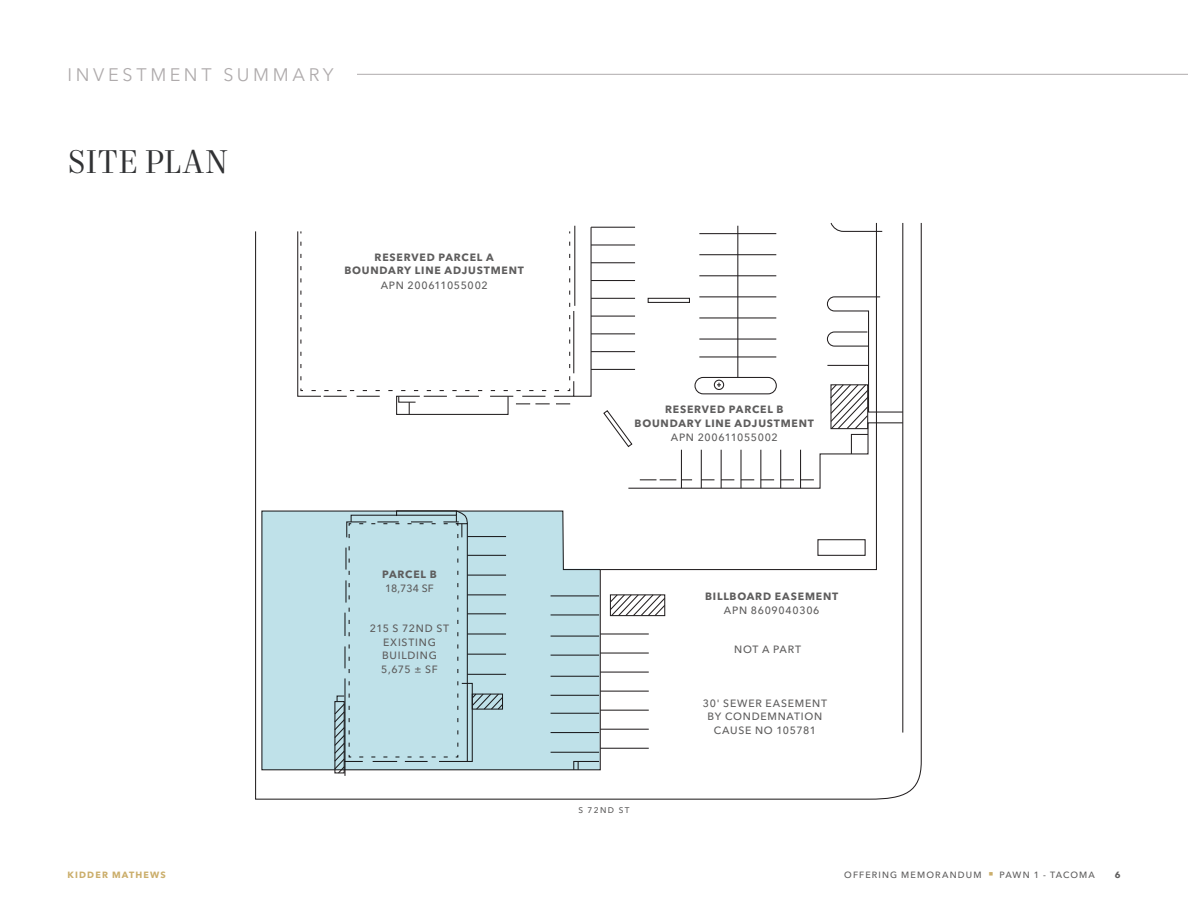
<style>
.page{position:relative;width:1188px;height:918px;background:#fff}
.page>*{position:absolute;margin:0;border:0;box-sizing:border-box;transform-origin:0 0}
.Headline_-_Level_2_-_Charcoal_2023{font:33px "Mort Modern 08";color:#313234}
.Section_Identifier_-_Sterling_2023{font:18px "Avenir Next LT Pro";letter-spacing:.2em;color:#afabac}
.Other_Callout_Text_-_Ash_2023{font:500 10.5px/13.5px "Avenir Next LT Pro";letter-spacing:.07em;color:#5e5d5d;text-align:center}
.Map_Highlight_-_Bold_-_Ash_2023{font:700 10.5px/13.5px "Avenir Next LT Pro";letter-spacing:.075em;color:#5e5d5d;text-align:center}
.Map_Highlight_-_Bold_-_Ash_2023-2{font:500 10.5px/13.5px "Avenir Next LT Pro";letter-spacing:.01em;color:#5e5d5d}
.t1{font:500 9px "Avenir Next LT Pro";letter-spacing:.13em;color:#5e5d5d}
.t2{font:700 9px "Avenir Next LT Pro";letter-spacing:.13em;color:#cbae6b}
.t3{font:700 9px "Avenir Next LT Pro";color:#5e5d5d}
.Street_Names_-_Ash_2023{font:500 8.25px "Avenir Next LT Pro";letter-spacing:.175em;color:#5e5d5d}
.s1{font-weight:700}
.s2{font-weight:500}
.s3{color:#cbae6b}
</style>
<div class="page">
<svg style="left:255px;top:223px;width:667px;height:577px"></svg>
<hr style="left:591px;top:227px;width:44px;height:1px;background:#231f20">
<hr style="left:591px;top:244px;width:44px;height:2px;background:#231f20">
<hr style="left:591px;top:262px;width:44px;height:1px;background:#231f20">
<hr style="left:591px;top:280px;width:44px;height:1px;background:#231f20">
<hr style="left:591px;top:298px;width:44px;height:1px;background:#231f20">
<hr style="left:591px;top:316px;width:44px;height:1px;background:#231f20">
<hr style="left:591px;top:333px;width:44px;height:1px;background:#231f20">
<hr style="left:591px;top:351px;width:44px;height:1px;background:#231f20">
<hr style="left:591px;top:369px;width:44px;height:1px;background:#231f20">
<svg style="left:599px;top:223px;width:278px;height:348px"></svg>
<hr style="left:600px;top:633px;width:49px;height:2px;background:#231f20">
<hr style="left:600px;top:653px;width:49px;height:1px;background:#231f20">
<hr style="left:600px;top:672px;width:49px;height:1px;background:#231f20">
<hr style="left:600px;top:691px;width:49px;height:1px;background:#231f20">
<hr style="left:600px;top:710px;width:49px;height:1px;background:#231f20">
<hr style="left:600px;top:729px;width:49px;height:1px;background:#231f20">
<hr style="left:600px;top:748px;width:49px;height:1px;background:#231f20">
<svg style="left:573px;top:770px;width:27px;height:1px"></svg>
<hr style="left:902px;top:223px;width:1px;height:510px;background:#231f20">
<svg style="left:830px;top:222px;width:53px;height:10px"></svg>
<div style="left:817px;top:539px;width:49px;height:17px;border:1px solid #231f20"></div>
<svg style="left:297px;top:226px;width:295px;height:189px"></svg>
<svg style="left:603px;top:296px;width:301px;height:193px"></svg>
<svg style="left:262px;top:511px;width:338px;height:259px;background:#badae2"></svg>
<hr style="left:357px;top:74px;width:831px;height:1px;background:#afabac">
<p class="Section_Identifier_-_Sterling_2023" style="left:68px;top:64px;width:268px">INVESTMENT SUMMARY</p>
<p class="Headline_-_Level_2_-_Charcoal_2023" style="left:68px;top:142px;width:162px">SITE PLAN</p>
<p class="Map_Highlight_-_Bold_-_Ash_2023" style="left:345px;top:250px;width:181px">RESERVED PARCEL A<br>BOUNDARY LINE ADJUSTMENT</p>
<p class="Other_Callout_Text_-_Ash_2023" style="left:381px;top:278px;width:109px">APN 200611055002</p>
<p class="Map_Highlight_-_Bold_-_Ash_2023-2" style="left:382px;top:568px;width:56px"><span class="s1">PARCEL B<br></span>18,734 SF</p>
<p class="Other_Callout_Text_-_Ash_2023" style="left:370px;top:622px;width:81px">215 S 72ND ST<br>EXISTING<br>BUILDING<br>5,675 ± SF</p>
<p class="Map_Highlight_-_Bold_-_Ash_2023" style="left:635px;top:403px;width:181px">RESERVED PARCEL B<br>BOUNDARY LINE ADJUSTMENT</p>
<p class="Other_Callout_Text_-_Ash_2023" style="left:671px;top:431px;width:109px">APN 200611055002</p>
<p class="Map_Highlight_-_Bold_-_Ash_2023" style="left:705px;top:590px;width:135px">BILLBOARD EASEMENT<br><span class="s2">APN 8609040306</span></p>
<p class="Other_Callout_Text_-_Ash_2023" style="left:734px;top:642px;width:68px">NOT A PART</p>
<p class="Street_Names_-_Ash_2023" style="left:578px;top:805px;width:53px">S 72ND ST</p>
<p class="Other_Callout_Text_-_Ash_2023" style="left:703px;top:696px;width:126px">30' SEWER EASEMENT<br>BY CONDEMNATION<br>CAUSE NO 105781</p>
<p class="t2" style="left:68px;top:869px;width:100px">KIDDER MATHEWS</p>
<p class="t1" style="left:844px;top:869px;width:252px">OFFERING MEMORANDUM <span class="s3">■</span> PAWN 1 - TACOMA</p>
<p class="t3" style="left:1115px;top:869px;width:7px">6</p>
</div>
